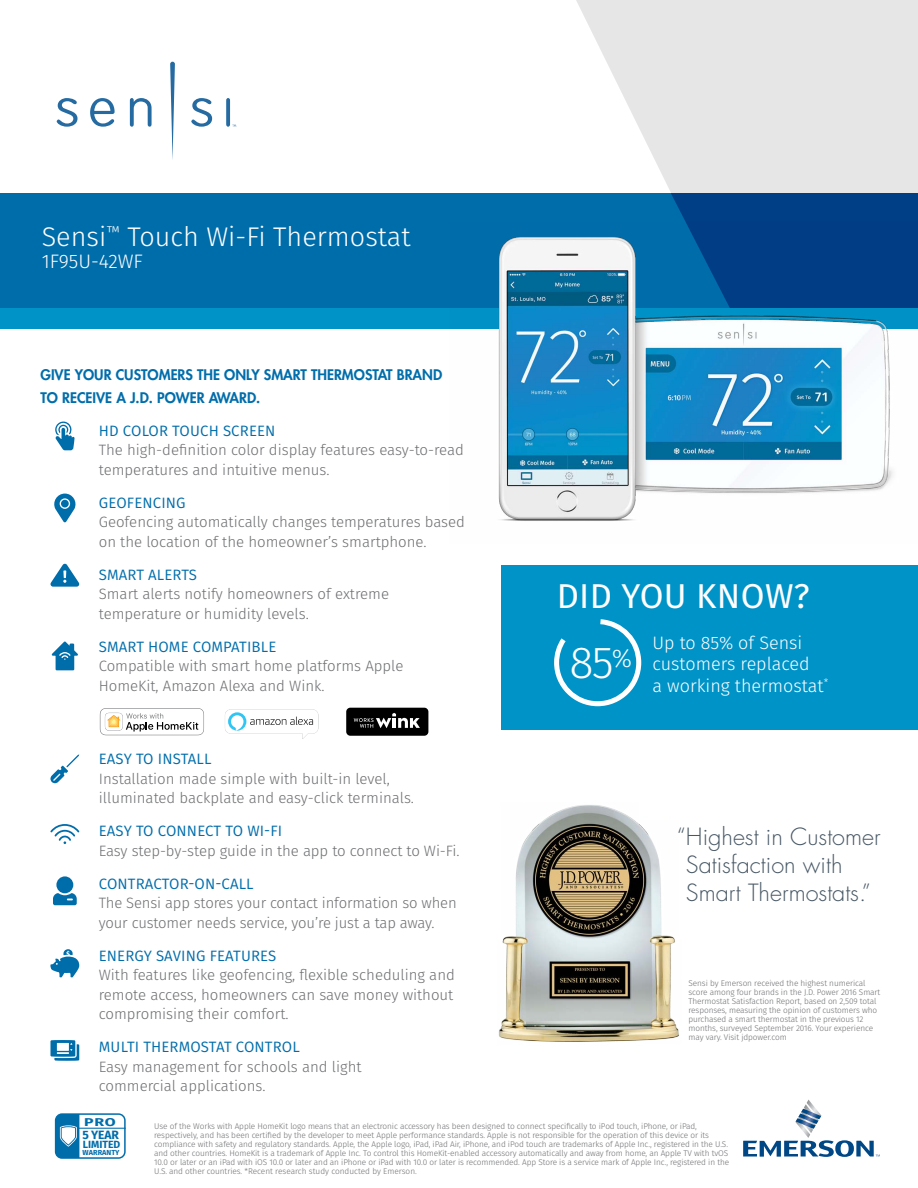
<style>
.page{position:relative;width:918px;height:1188px;background:#fff}
.page>*{position:absolute;margin:0;border:0;box-sizing:border-box;transform-origin:0 0}
.t1{font:300 44.85px "Fira Sans";color:#fff}
.t2{font:34.5px "Fira Sans";letter-spacing:.01em;color:#fff}
.t3{font:300 27px "Fira Sans";color:#fff}
.t4{font:300 23.1px/28px "Futura Std";color:#485865}
.t5{font:300 19.5px "Fira Sans";color:#fff}
.t6{font:300 18px/21.6px "Fira Sans";color:#fff}
.t7{font:300 15px/19.5px "Fira Sans";color:#6d6e71}
.t8{font:15px "Fira Sans";letter-spacing:.01em;color:#006dab}
.t9{font:800 14.25px/22.5px "Futura Std";color:#006dab}
.t10{font:700 12px "Fira Sans";color:#006dab}
.t11{font:700 11.25px "Fira Sans";color:#006dab;scale:1.4 1}
.t12{font:700 10.5px "Fira Sans";color:#006dab}
.t13{font:300 8.25px/9px "Fira Sans";letter-spacing:-.01em;color:#6d6e71}
.t14{font:700 7.35px "Fira Sans";color:#006dab}
</style>
<div class="page">
<svg style="left:576px;top:0;width:342px;height:193px;fill:#e6e6e6"></svg>
<div style="left:0;top:193px;width:918px;height:115px;background:#006dab"></div>
<div style="left:671px;top:193px;width:247px;height:29px;background:#003e86"></div>
<svg style="left:57px;top:62px;width:179px;height:98px"></svg>
<svg style="left:100px;top:708px;width:104px;height:27px"></svg>
<svg style="left:225px;top:709px;width:93px;height:30px"></svg>
<div style="left:346px;top:708px;width:82px;height:28px;background:#000;border-radius:4px"></div>
<svg style="left:354px;top:713px;width:66px;height:15px"></svg>
<svg style="left:743px;top:1099px;width:137px;height:58px"></svg>
<svg style="left:55px;top:1113px;width:71px;height:46px"></svg>
<hr style="left:78px;top:1128px;width:48px;height:1px;background:#006dab">
<img style="left:498px;top:805px;width:181px;height:237px">
<div style="left:502px;top:565px;width:416px;height:165px;background:#0093c8"></div>
<svg style="left:554px;top:619px;width:87px;height:87px"></svg>
<div style="left:0;top:308px;width:918px;height:20px;background:#0093c8"></div>
<img style="left:449px;top:222px;width:469px;height:299px">
<svg style="left:50px;top:949px;width:29px;height:28px"></svg>
<svg style="left:50px;top:754px;width:29px;height:30px"></svg>
<svg style="left:50px;top:563px;width:30px;height:24px"></svg>
<svg style="left:50px;top:1040px;width:29px;height:21px"></svg>
<div style="left:56px;top:876px;width:17px;height:17px;background:#006dab;border-radius:50%"></div>
<svg style="left:53px;top:893px;width:24px;height:12px"></svg>
<svg style="left:51px;top:641px;width:27px;height:29px"></svg>
<svg style="left:54px;top:494px;width:22px;height:29px"></svg>
<svg style="left:50px;top:824px;width:29px;height:20px"></svg>
<svg style="left:55px;top:421px;width:20px;height:29px"></svg>
<h3 class="t3" style="left:42px;top:217px;width:370px">Sensi<sup>™</sup> Touch Wi-Fi Thermostat</h3>
<h3 class="t5" style="left:42px;top:248px;width:103px">1F95U-42WF</h3>
<h3 class="t9" style="left:41px;top:364px;width:403px">GIVE YOUR CUSTOMERS THE ONLY SMART THERMOSTAT BRAND<br>TO RECEIVE A J.D. POWER AWARD.</h3>
<h3 class="t8" style="left:99px;top:419px;width:178px">HD COLOR TOUCH SCREEN</h3>
<h3 class="t7" style="left:99px;top:440px;width:367px">The high-definition color display features easy-to-read temperatures and intuitive menus.</h3>
<h3 class="t8" style="left:99px;top:491px;width:88px">GEOFENCING</h3>
<h3 class="t7" style="left:99px;top:512px;width:368px">Geofencing automatically changes temperatures based on the location of the homeowner’s smartphone.</h3>
<h3 class="t8" style="left:99px;top:563px;width:100px">SMART ALERTS</h3>
<h3 class="t7" style="left:99px;top:584px;width:292px">Smart alerts notify homeowners of extreme temperature or humidity levels.</h3>
<h3 class="t8" style="left:99px;top:635px;width:179px">SMART HOME COMPATIBLE</h3>
<h3 class="t7" style="left:99px;top:656px;width:306px">Compatible with smart home platforms Apple<br>HomeKit, Amazon Alexa and Wink.</h3>
<h3 class="t8" style="left:99px;top:748px;width:114px">EASY TO INSTALL</h3>
<h3 class="t7" style="left:99px;top:769px;width:317px">Installation made simple with built-in level, illuminated backplate and easy-click terminals.</h3>
<h3 class="t8" style="left:99px;top:820px;width:185px">EASY TO CONNECT TO WI-FI</h3>
<h3 class="t7" style="left:99px;top:841px;width:362px">Easy step-by-step guide in the app to connect to Wi-Fi.</h3>
<h3 class="t8" style="left:99px;top:872px;width:156px">CONTRACTOR-ON-CALL</h3>
<h3 class="t7" style="left:99px;top:893px;width:359px">The Sensi app stores your contact information so when your customer needs service, you’re just a tap away.</h3>
<h3 class="t8" style="left:99px;top:944px;width:179px">ENERGY SAVING FEATURES</h3>
<h3 class="t7" style="left:99px;top:965px;width:358px;text-align:justify">With features like geofencing, flexible scheduling and remote access, homeowners can save money without compromising their comfort.</h3>
<h3 class="t8" style="left:99px;top:1036px;width:202px">MULTI THERMOSTAT CONTROL</h3>
<h3 class="t7" style="left:99px;top:1057px;width:264px">Easy management for schools and light commercial applications.</h3>
<h2 class="t2" style="left:557px;top:570px;width:254px">DID YOU KNOW?</h2>
<h1 class="t1" style="left:569px;top:630px;width:64px">85<sup>%</sup></h1>
<h3 class="t6" style="left:652px;top:631px;width:177px">Up to 85% of Sensi customers replaced<br>a working thermostat<sup>*</sup></h3>
<h3 class="t4" style="left:686px;top:823px;width:196px;text-indent:-9px">“Highest in Customer<br>Satisfaction with<br>Smart Thermostats.”</h3>
<p class="t13" style="left:689px;top:978px;width:193px">Sensi by Emerson received the highest numerical score among four brands in the J.D. Power 2016 Smart Thermostat Satisfaction Report, based on 2,509 total responses, measuring the opinion of customers who purchased a smart thermostat in the previous 12 months, surveyed September 2016. Your experience may vary. Visit jdpower.com</p>
<h3 class="t11" style="left:84px;top:1112px;width:24px">PRO</h3>
<h3 class="t10" style="left:83px;top:1125px;width:38px">5 YEAR</h3>
<p class="t12" style="left:83px;top:1136px;width:39px">LIMITED</p>
<p class="t14" style="left:83px;top:1146px;width:38px">WARRANTY</p>
<p class="t13" style="left:154px;top:1122px;width:577px">Use of the Works with Apple HomeKit logo means that an electronic accessory has been designed to connect specifically to iPod touch, iPhone, or iPad, respectively, and has been certified by the developer to meet Apple performance standards. Apple is not responsible for the operation of this device or its compliance with safety and regulatory standards. Apple, the Apple logo, iPad, iPad Air, iPhone, and iPod touch are trademarks of Apple Inc., registered in the U.S. and other countries. HomeKit is a trademark of Apple Inc. To control this HomeKit-enabled accessory automatically and away from home, an Apple TV with tvOS 10.0 or later or an iPad with iOS 10.0 or later and an iPhone or iPad with 10.0 or later is recommended. App Store is a service mark of Apple Inc., registered in the U.S. and other countries. *Recent research study conducted by Emerson.</p>
</div>
